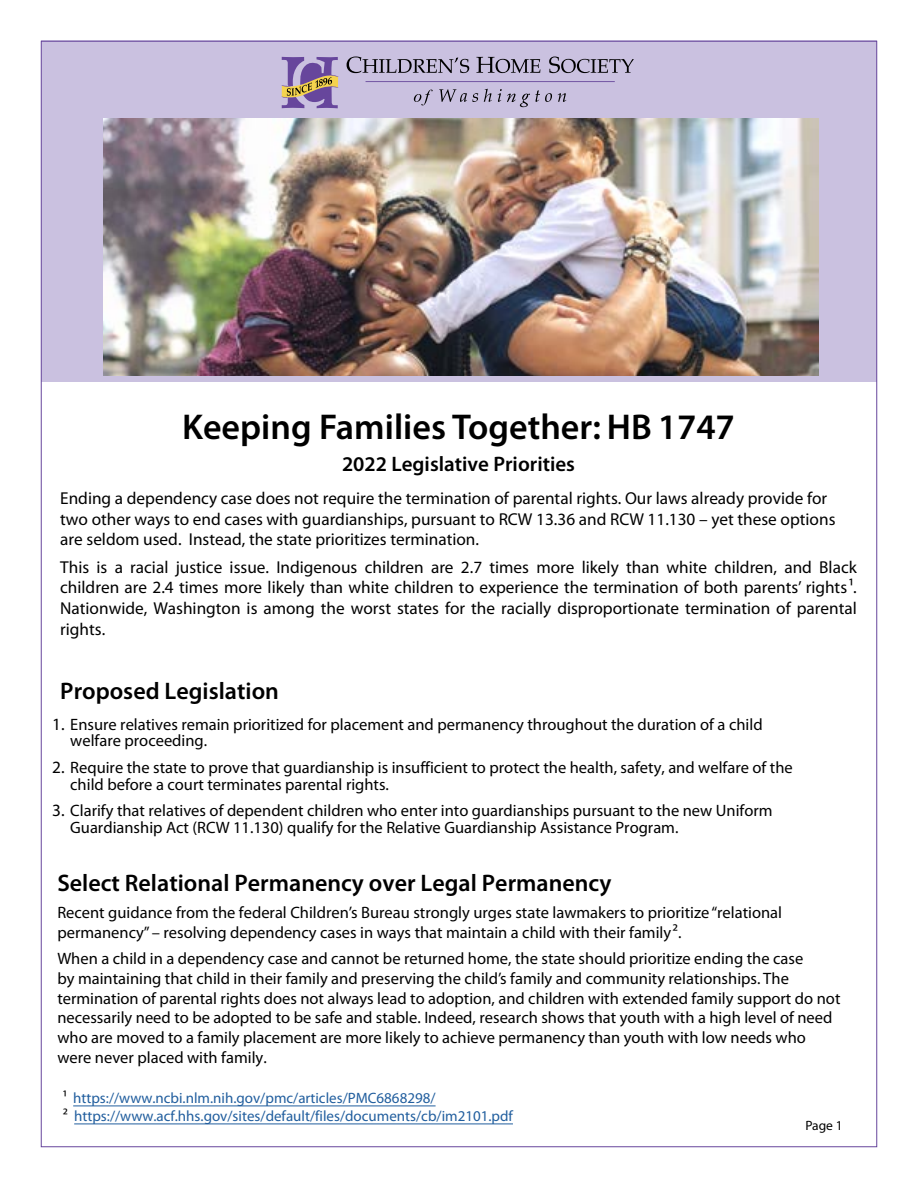
<style>
.page{position:relative;width:918px;height:1188px;background:#fff}
.page>*{position:absolute;margin:0;border:0;box-sizing:border-box;transform-origin:0 0}
.t1{font:600 36px "Myriad Pro";color:#000}
.t2{font:600 24px "Myriad Pro";color:#000}
.t3{font:600 21px "Myriad Pro";color:#000}
.t4{font:17.25px/20.7px "Myriad Pro";color:#000}
.t5{font:16.5px/19.6px "Myriad Pro";color:#000}
.t6{font:15px/18px "Myriad Pro";color:#215e9e}
.t7{font:13.5px "Myriad Pro";color:#000}
.s1{font-size:17.25px}
.s2{color:#000}
</style>
<div class="page">
<div style="left:42px;top:40px;width:835px;height:342px;background:#cac1e0"></div>
<svg style="left:439px;top:89px;width:39px;height:13px"></svg>
<svg style="left:484px;top:89px;width:8px;height:13px"></svg>
<svg style="left:558px;top:93px;width:8px;height:9px"></svg>
<svg style="left:498px;top:89px;width:54px;height:18px"></svg>
<svg style="left:414px;top:90px;width:19px;height:15px"></svg>
<svg style="left:476px;top:57px;width:64px;height:16px"></svg>
<svg style="left:549px;top:57px;width:85px;height:16px"></svg>
<svg style="left:347px;top:57px;width:122px;height:16px"></svg>
<hr style="left:366px;top:81px;width:249px;height:1px;background:#7255a3">
<svg style="left:281px;top:57px;width:58px;height:51px"></svg>
<hr style="left:74px;top:1124px;width:439px;height:1px;background:#215e9e">
<hr style="left:73px;top:1106px;width:363px;height:1px;background:#215e9e">
<img style="left:103px;top:119px;width:715px;height:257px">
<h1 class="t1" style="left:182px;top:404px;width:554px">Keeping Families Together: HB 1747</h1>
<p class="t3" style="left:342px;top:451px;width:235px">2022 Legislative Priorities</p>
<p class="t4" style="left:60px;top:487px;width:777px">Ending a dependency case does not require the termination of parental rights. Our laws already provide for two other ways to end cases with guardianships, pursuant to RCW 13.36 and RCW 11.130 – yet these options are seldom used. Instead, the state prioritizes termination.</p>
<p class="t4" style="left:60px;top:556px;width:798px;text-align:justify">This is a racial justice issue. Indigenous children are 2.7 times more likely than white children, and Black children are 2.4 times more likely than white children to experience the termination of both parents’ rights 1.<br>Nationwide, Washington is among the worst states for the racially disproportionate termination of parental rights.</p>
<h2 class="t2" style="left:60px;top:676px;width:220px">Proposed Legislation</h2>
<p class="t5" style="left:70px;top:716px;width:694px;line-height:16.4px;text-indent:-18px"><span class="s1">1.</span> Ensure relatives remain prioritized for placement and permanency throughout the duration of a child welfare proceeding.</p>
<p class="t5" style="left:70px;top:760px;width:724px;line-height:16.4px;text-indent:-18px"><span class="s1">2.</span> Require the state to prove that guardianship is insufficient to protect the health, safety, and welfare of the child before a court terminates parental rights.</p>
<p class="t5" style="left:70px;top:802px;width:704px;line-height:16.4px;text-indent:-18px"><span class="s1">3.</span> Clarify that relatives of dependent children who enter into guardianships pursuant to the new Uniform<br>Guardianship Act (RCW 11.130) qualify for the Relative Guardianship Assistance Program.</p>
<h2 class="t2" style="left:57px;top:868px;width:556px">Select Relational Permanency over Legal Permanency</h2>
<p class="t5" style="left:57px;top:902px;width:726px">Recent guidance from the federal Children’s Bureau strongly urges state lawmakers to prioritize “relational permanency” – resolving dependency cases in ways that maintain a child with their family 2.</p>
<p class="t5" style="left:57px;top:949px;width:785px">When a child in a dependency case and cannot be returned home, the state should prioritize ending the case<br>by maintaining that child in their family and preserving the child’s family and community relationships. The termination of parental rights does not always lead to adoption, and children with extended family support do not necessarily need to be adopted to be safe and stable. Indeed, research shows that youth with a high level of need who are moved to a family placement are more likely to achieve permanency than youth with low needs who were never placed with family.</p>
<p class="t6" style="left:63px;top:1089px;width:451px"><span class="s2">1</span> https://www.ncbi.nlm.nih.gov/pmc/articles/PMC6868298/<br><span class="s2">2</span> https://www.acf.hhs.gov/sites/default/files/documents/cb/im2101.pdf</p>
<p class="t7" style="left:805px;top:1117px;width:39px">Page 1</p>
</div>
